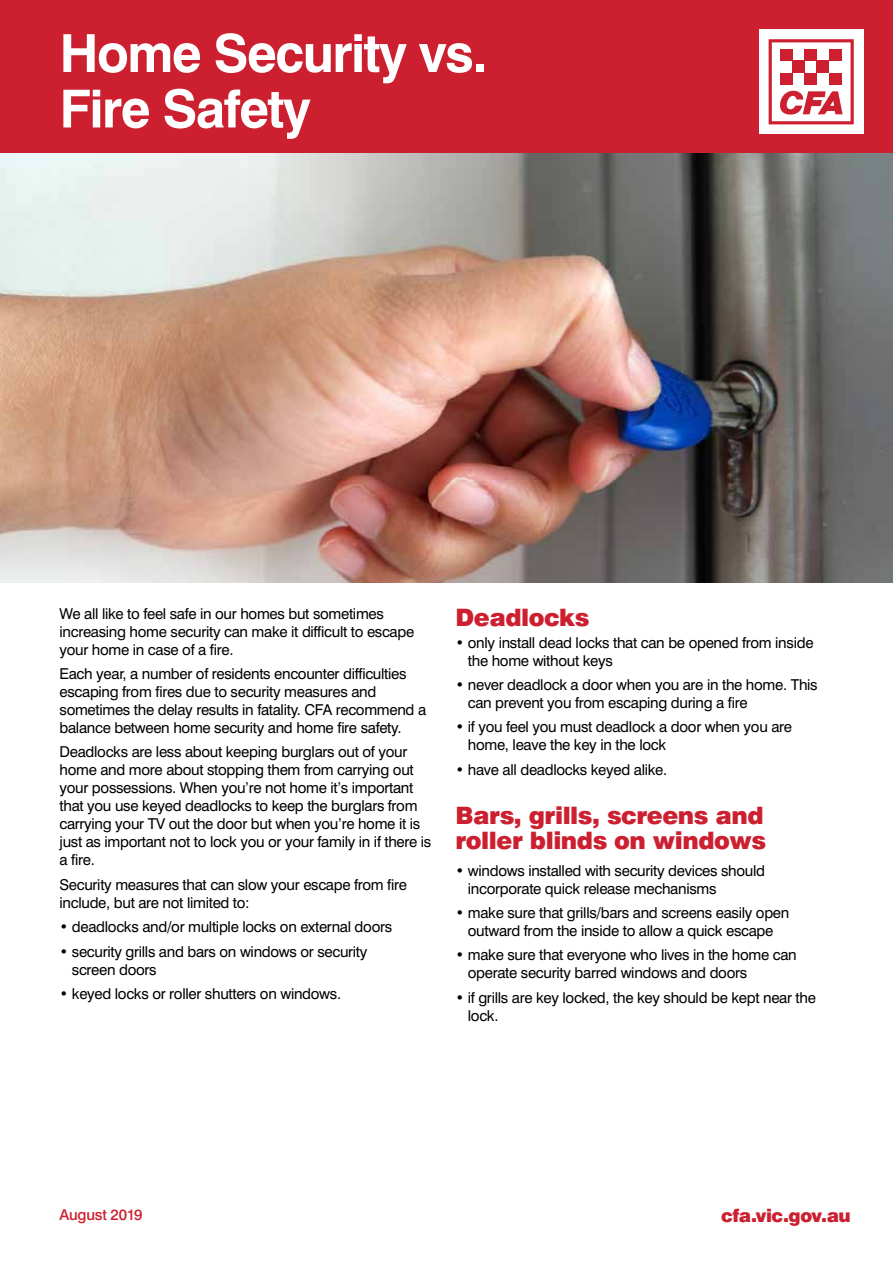
<style>
.page{position:relative;width:893px;height:1263px;background:#fff}
.page>*{position:absolute;margin:0;border:0;box-sizing:border-box;transform-origin:0 0}
.t1{font:700 52.5px/55.5px "Swiss 721 BT";letter-spacing:-.03em;color:#fff}
.t2{font:900 24px/25.5px "Swiss 721 BT";letter-spacing:-.02em;color:#cc2030}
.t3{font:900 18px "Swiss 721 BT";letter-spacing:-.025em;color:#cc2030}
.t4{font:15px/18px "Swiss 721 BT";letter-spacing:-.02em;color:#000}
.t5{font:500 15px "Swiss 721 BT";letter-spacing:-.015em;color:#cc2030}
</style>
<div class="page">
<div style="left:0;top:0;width:893px;height:157px;background:#cc2030"></div>
<div style="left:759px;top:30px;width:104px;height:104px;background:#fff"></div>
<svg style="left:769px;top:39px;width:85px;height:85px"></svg>
<img style="left:0;top:153px;width:893px;height:430px">
<h1 class="t1" style="left:60px;top:25px;width:429px">Home Security vs.<br>Fire Safety</h1>
<p class="t4" style="left:60px;top:604px;width:356px">We all like to feel safe in our homes but sometimes increasing home security can make it difficult to escape your home in case of a fire.</p>
<p class="t4" style="left:60px;top:664px;width:368px">Each year, a number of residents encounter difficulties escaping from fires due to security measures and sometimes the delay results in fatality. CFA recommend a balance between home security and home fire safety.</p>
<p class="t4" style="left:60px;top:743px;width:373px">Deadlocks are less about keeping burglars out of your home and more about stopping them from carrying out your possessions. When you’re not home it’s important that you use keyed deadlocks to keep the burglars from carrying your TV out the door but when you’re home it is just as important not to lock you or your family in if there is a fire.</p>
<p class="t4" style="left:60px;top:875px;width:349px">Security measures that can slow your escape from fire include, but are not limited to:</p>
<p class="t4" style="left:60px;top:918px;width:334px">• deadlocks and/or multiple locks on external doors</p>
<p class="t4" style="left:72px;top:942px;width:297px;text-indent:-12px">• security grills and bars on windows or security screen doors</p>
<p class="t4" style="left:60px;top:984px;width:283px">• keyed locks or roller shutters on windows.</p>
<h2 class="t2" style="left:455px;top:605px;width:136px">Deadlocks</h2>
<p class="t4" style="left:468px;top:633px;width:347px;text-indent:-12px">• only install dead locks that can be opened from inside the home without keys</p>
<p class="t4" style="left:468px;top:675px;width:351px;text-indent:-12px">• never deadlock a door when you are in the home. This can prevent you from escaping during a fire</p>
<p class="t4" style="left:468px;top:718px;width:326px;text-indent:-12px">• if you feel you must deadlock a door when you are home, leave the key in the lock</p>
<p class="t4" style="left:455px;top:760px;width:213px">• have all deadlocks keyed alike.</p>
<h2 class="t2" style="left:455px;top:802px;width:312px">Bars, grills, screens and roller blinds on windows</h2>
<p class="t4" style="left:468px;top:861px;width:299px;text-indent:-12px">• windows installed with security devices should incorporate quick release mechanisms</p>
<p class="t4" style="left:455px;top:903px;width:335px;text-align:center">• make sure that grills/bars and screens easily open outward from the inside to allow a quick escape</p>
<p class="t4" style="left:468px;top:946px;width:330px;text-indent:-12px">• make sure that everyone who lives in the home can operate security barred windows and doors</p>
<p class="t4" style="left:468px;top:988px;width:350px;text-indent:-12px">• if grills are key locked, the key should be kept near the lock.</p>
<p class="t5" style="left:60px;top:1205px;width:84px">August 2019</p>
<p class="t3" style="left:721px;top:1205px;width:131px">cfa.vic.gov.au</p>
</div>
